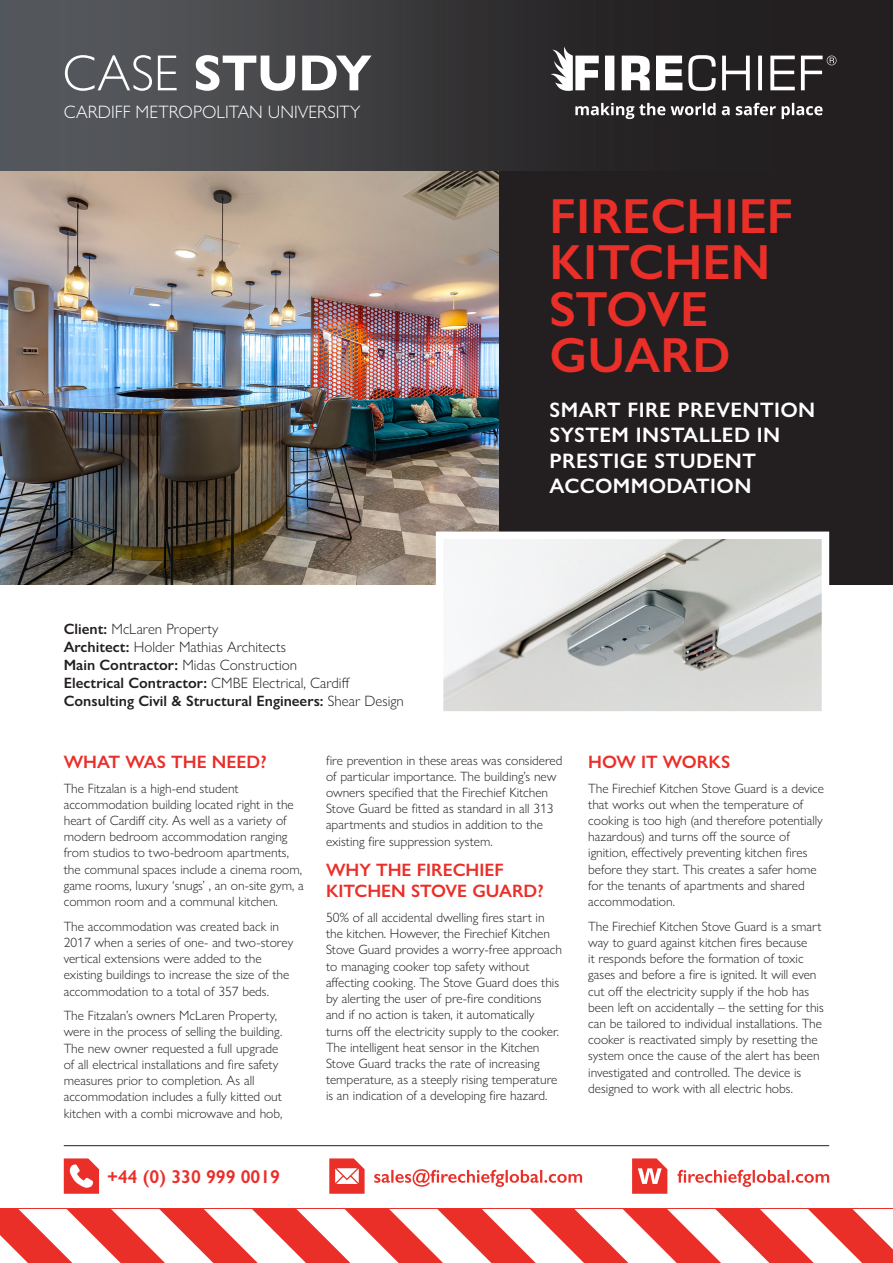
<style>
.page{position:relative;width:893px;height:1263px;background:#fff}
.page>*{position:absolute;margin:0;border:0;box-sizing:border-box;transform-origin:0 0}
.t1{font:700 51px "Gill Sans Nova";color:#fff}
.t2{font:600 49.5px/46.5px "Gill Sans";color:#ea2f29}
.t3{font:600 21px/25.2px "Gill Sans Nova";letter-spacing:.02em;color:#fff}
.t4{font:600 18.6px "Gill Sans";color:#ea2f29}
.t5{font:600 18px/21.6px "Gill Sans Nova";color:#ea2f29}
.t6{font:300 18px "Gill Sans Nova";color:#fff}
.t7{font:300 15px "Gill Sans Nova";color:#231f20}
.t8{font:600 15px "Gill Sans Nova";color:#231f20}
.t9{font:300 13.5px/16.2px "Gill Sans Nova";color:#231f20}
.s1{font-weight:300}
.s2{font-weight:600}
</style>
<div class="page">
<img style="left:0;top:170px;width:500px;height:415px">
<div style="left:500px;top:170px;width:393px;height:415px;background:#231f20"></div>
<div style="left:0;top:0;width:893px;height:170px;background:linear-gradient(to right,#585b5f,#191414)"></div>
<svg style="left:551px;top:47px;width:48px;height:45px"></svg>
<div style="left:605px;top:56px;width:9px;height:34px;background:#fff"></div>
<svg style="left:622px;top:56px;width:28px;height:34px"></svg>
<svg style="left:656px;top:56px;width:26px;height:34px"></svg>
<svg style="left:688px;top:55px;width:28px;height:36px"></svg>
<svg style="left:722px;top:56px;width:28px;height:34px"></svg>
<svg style="left:758px;top:56px;width:4px;height:34px"></svg>
<svg style="left:770px;top:56px;width:25px;height:34px"></svg>
<svg style="left:575px;top:103px;width:248px;height:16px"></svg>
<svg style="left:801px;top:56px;width:35px;height:34px"></svg>
<svg style="left:0;top:1209px;width:893px;height:54px"></svg>
<hr style="left:64px;top:1145px;width:765px;height:1px;background:#231f20">
<svg style="left:64px;top:1158px;width:35px;height:36px"></svg>
<svg style="left:374px;top:1169px;width:208px;height:18px"></svg>
<svg style="left:329px;top:1158px;width:36px;height:36px"></svg>
<svg style="left:677px;top:1170px;width:152px;height:17px"></svg>
<svg style="left:632px;top:1158px;width:35px;height:36px"></svg>
<img style="left:445px;top:540px;width:375px;height:170px">
<div style="left:436px;top:531px;width:393px;height:188px;border:8px solid #fff"></div>
<p class="t1" style="left:62px;top:41px;width:311px"><span class="s1">CASE</span> STUDY</p>
<p class="t6" style="left:64px;top:100px;width:298px">CARDIFF METROPOLITAN UNIVERSITY</p>
<p class="t7" style="left:64px;top:620px;width:156px"><span class="s2">Client:</span> McLaren Property</p>
<p class="t7" style="left:64px;top:638px;width:224px"><span class="s2">Architect:</span> Holder Mathias Architects</p>
<p class="t7" style="left:64px;top:656px;width:235px"><span class="s2">Main Contractor:</span> Midas Construction</p>
<p class="t7" style="left:64px;top:674px;width:288px"><span class="s2">Electrical Contractor:</span> CMBE Electrical, Cardiff</p>
<p class="t8" style="left:64px;top:691px;width:342px">Consulting Civil &amp; Structural Engineers: <span class="s1">Shear Design</span></p>
<p class="t2" style="left:550px;top:192px;width:245px">FIRECHIEF<br>KITCHEN<br>STOVE<br>GUARD</p>
<p class="t3" style="left:550px;top:397px;width:267px">SMART FIRE PREVENTION<br>SYSTEM INSTALLED IN<br>PRESTIGE STUDENT<br>ACCOMMODATION</p>
<p class="t5" style="left:64px;top:751px;width:204px">WHAT WAS THE NEED?</p>
<p class="t9" style="left:64px;top:780px;width:242px">The Fitzalan is a high-end student accommodation building located right in the heart of Cardiff city. As well as a variety of modern bedroom accommodation ranging from studios to two-bedroom apartments, the communal spaces include a cinema room, game rooms, luxury ‘snugs’ , an on-site gym, a common room and a communal kitchen.</p>
<p class="t9" style="left:64px;top:918px;width:231px">The accommodation was created back in 2017 when a series of one- and two-storey vertical extensions were added to the existing buildings to increase the size of the accommodation to a total of 357 beds.</p>
<p class="t9" style="left:64px;top:1007px;width:220px">The Fitzalan’s owners McLaren Property, were in the process of selling the building.<br>The new owner requested a full upgrade of all electrical installations and fire safety measures prior to completion. As all accommodation includes a fully kitted out kitchen with a combi microwave and hob,</p>
<h3 class="t4" style="left:107px;top:1165px;width:174px">+44 (0) 330 999 0019</h3>
<p class="t9" style="left:326px;top:752px;width:238px">fire prevention in these areas was considered of particular importance. The building’s new owners specified that the Firechief Kitchen Stove Guard be fitted as standard in all 313 apartments and studios in addition to the existing fire suppression system.</p>
<p class="t5" style="left:326px;top:859px;width:219px">WHY THE FIRECHIEF<br>KITCHEN STOVE GUARD?</p>
<p class="t9" style="left:326px;top:909px;width:237px">50% of all accidental dwelling fires start in the kitchen. However, the Firechief Kitchen Stove Guard provides a worry-free approach to managing cooker top safety without affecting cooking. The Stove Guard does this by alerting the user of pre-fire conditions and if no action is taken, it automatically turns off the electricity supply to the cooker.<br>The intelligent heat sensor in the Kitchen Stove Guard tracks the rate of increasing temperature, as a steeply rising temperature is an indication of a developing fire hazard.</p>
<p class="t5" style="left:588px;top:751px;width:144px">HOW IT WORKS</p>
<p class="t9" style="left:588px;top:780px;width:237px">The Firechief Kitchen Stove Guard is a device that works out when the temperature of cooking is too high (and therefore potentially hazardous) and turns off the source of ignition, effectively preventing kitchen fires before they start. This creates a safer home for the tenants of apartments and shared accommodation.</p>
<p class="t9" style="left:588px;top:918px;width:237px">The Firechief Kitchen Stove Guard is a smart way to guard against kitchen fires because<br>it responds before the formation of toxic gases and before a fire is ignited. It will even cut off the electricity supply if the hob has been left on accidentally – the setting for this can be tailored to individual installations. The cooker is reactivated simply by resetting the system once the cause of the alert has been investigated and controlled. The device is designed to work with all electric hobs.</p>
</div>
